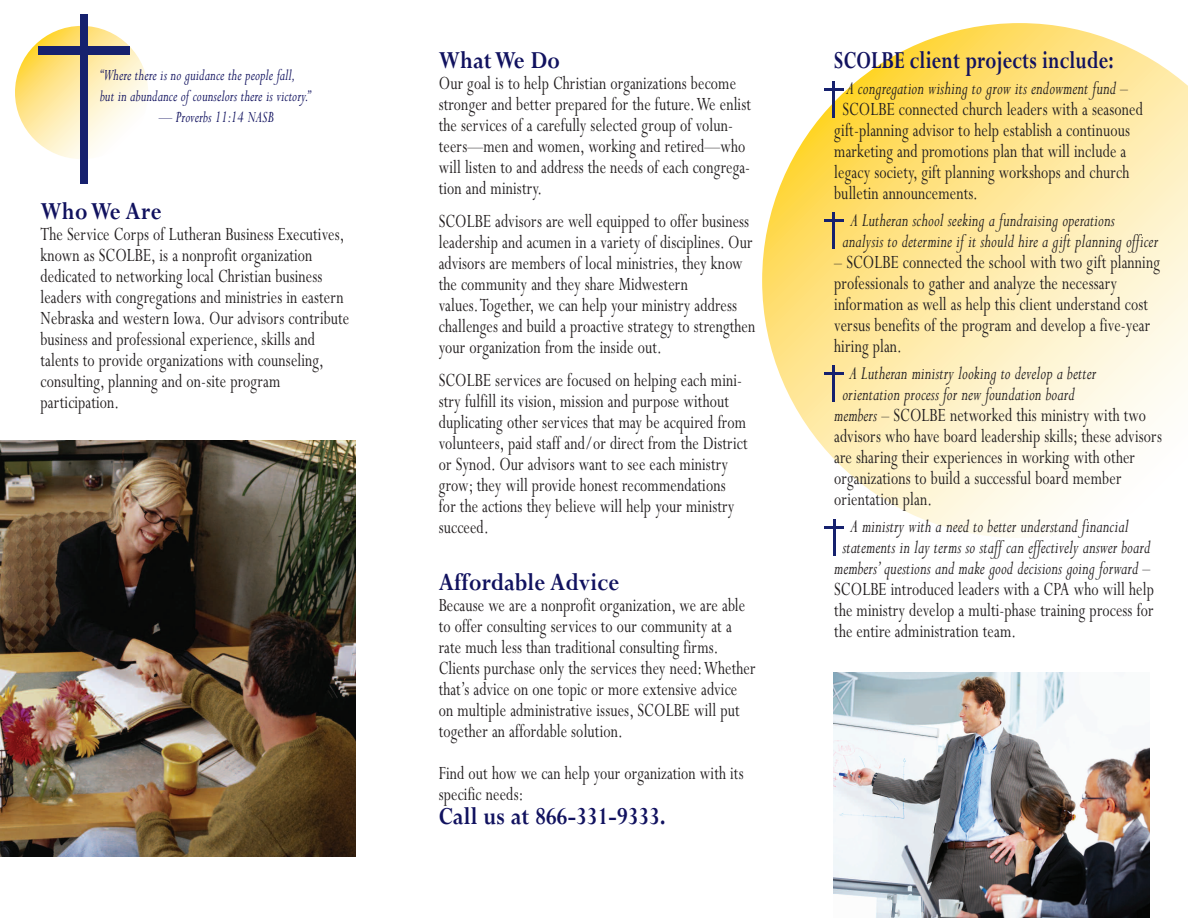
<style>
.page{position:relative;width:1188px;height:918px;background:#fff}
.page>*{position:absolute;margin:0;border:0;box-sizing:border-box;transform-origin:0 0}
.t1{font:700 27px "Perpetua";letter-spacing:.01em;color:#11125f;scale:.85 1}
.t2{font:700 27px "Perpetua";letter-spacing:.01em;color:#11125f;scale:.75 1}
.t3{font:21px/21px "Perpetua";letter-spacing:.01em;color:#231f20;scale:.75 1}
.t4{font:italic 21px/21px "Perpetua";letter-spacing:.01em;color:#231f20;scale:.75 1}
.t5{font:italic 18px/21px "Perpetua";letter-spacing:.01em;color:#11125f;scale:.75 1}
.s1{font-style:normal}
.s2{font-style:italic}
</style>
<div class="page">
<svg style="left:762px;top:23px;width:426px;height:515px"></svg>
<svg style="left:15px;top:26px;width:133px;height:133px;background:#fcebb1"></svg>
<div style="left:80px;top:14px;width:8px;height:169px;background:#16216e"></div>
<div style="left:38px;top:47px;width:91px;height:8px;background:#16216e"></div>
<hr style="left:833px;top:81px;width:2px;height:36px;background:#16216e">
<hr style="left:824px;top:88px;width:20px;height:3px;background:#16216e">
<img style="left:0;top:440px;width:356px;height:416px">
<hr style="left:832px;top:212px;width:3px;height:37px;background:#16216e">
<hr style="left:824px;top:219px;width:20px;height:3px;background:#16216e">
<hr style="left:832px;top:365px;width:3px;height:36px;background:#16216e">
<hr style="left:824px;top:372px;width:19px;height:3px;background:#16216e">
<hr style="left:833px;top:519px;width:2px;height:36px;background:#16216e">
<hr style="left:824px;top:526px;width:20px;height:3px;background:#16216e">
<img style="left:834px;top:672px;width:316px;height:246px">
<p class="t5" style="left:100px;top:66px;width:282px">“Where there is no guidance the people fall, but in abundance of counselors there is victory.”</p>
<p class="t5" style="left:159px;top:108px;width:155px">— Proverbs 11:14 NASB</p>
<p class="t1" style="left:40px;top:202px;width:144px">Who We Are</p>
<p class="t3" style="left:40px;top:226px;width:413px">The Service Corps of Lutheran Business Executives, known as SCOLBE, is a nonprofit organization dedicated to networking local Christian business leaders with congregations and ministries in eastern Nebraska and western Iowa. Our advisors contribute business and professional experience, skills and talents to provide organizations with counseling, consulting, planning and on-site program participation.</p>
<p class="t1" style="left:439px;top:50px;width:144px">What We Do</p>
<p class="t3" style="left:439px;top:75px;width:418px">Our goal is to help Christian organizations become stronger and better prepared for the future.We enlist the services of a carefully selected group of volun&shy;teers—men and women, working and retired—who will listen to and address the needs of each congrega&shy;tion and ministry.</p>
<p class="t3" style="left:439px;top:213px;width:424px">SCOLBE advisors are well equipped to offer business leadership and acumen in a variety of disciplines. Our advisors are members of local ministries, they know the community and they share Midwestern values.Together, we can help your ministry address challenges and build a proactive strategy to strengthen your organization from the inside out.</p>
<p class="t3" style="left:439px;top:372px;width:413px">SCOLBE services are focused on helping each mini&shy;stry fulfill its vision, mission and purpose without duplicating other services that may be acquired from volunteers, paid staff and/or direct from the District or Synod. Our advisors want to see each ministry grow; they will provide honest recommendations for the actions they believe will help your ministry succeed.</p>
<p class="t1" style="left:439px;top:572px;width:214px">Affordable Advice</p>
<p class="t3" style="left:439px;top:597px;width:424px">Because we are a nonprofit organization, we are able to offer consulting services to our community at a rate much less than traditional consulting firms.<br>Clients purchase only the services they need:Whether that’s advice on one topic or more extensive advice on multiple administrative issues, SCOLBE will put together an affordable solution.</p>
<p class="t3" style="left:439px;top:765px;width:408px">Find out how we can help your organization with its specific needs:</p>
<p class="t1" style="left:439px;top:806px;width:269px">Call us at 866-331-9333.</p>
<p class="t2" style="left:834px;top:50px;width:374px">SCOLBE client projects include:</p>
<p class="t4" style="left:846px;top:80px;width:377px">A congregation wishing to grow its endowment fund <span class="s1">–</span></p>
<p class="t3" style="left:842px;top:100px;width:402px">SCOLBE connected church leaders with a seasoned</p>
<p class="t3" style="left:834px;top:121px;width:396px">gift-planning advisor to help establish a continuous</p>
<p class="t3" style="left:834px;top:142px;width:391px">marketing and promotions plan that will include a</p>
<p class="t3" style="left:834px;top:163px;width:395px">legacy society, gift planning workshops and church</p>
<p class="t3" style="left:834px;top:184px;width:193px">bulletin announcements.</p>
<p class="t4" style="left:842px;top:212px;width:423px;text-indent:8px">A Lutheran school seeking a fundraising operations analysis to determine if it should hire a gift planning officer</p>
<p class="t3" style="left:834px;top:253px;width:436px">– SCOLBE connected the school with two gift planning professionals to gather and analyze the necessary information as well as help this client understand cost versus benefits of the program and develop a five-year hiring plan.</p>
<p class="t4" style="left:850px;top:365px;width:330px">A Lutheran ministry looking to develop a better</p>
<p class="t4" style="left:842px;top:386px;width:311px">orientation process for new foundation board</p>
<p class="t3" style="left:834px;top:406px;width:417px"><span class="s2">members</span> – SCOLBE networked this ministry with two</p>
<p class="t3" style="left:834px;top:427px;width:438px">advisors who have board leadership skills; these advisors</p>
<p class="t3" style="left:834px;top:448px;width:402px">are sharing their experiences in working with other</p>
<p class="t3" style="left:834px;top:469px;width:384px">organizations to build a successful board member</p>
<p class="t3" style="left:834px;top:490px;width:132px">orientation plan.</p>
<p class="t4" style="left:850px;top:518px;width:372px">A ministry with a need to better understand financial</p>
<p class="t4" style="left:842px;top:539px;width:412px">statements in lay terms so staff can effectively answer board</p>
<p class="t4" style="left:834px;top:560px;width:423px">members’ questions and make good decisions going forward <span class="s1">–</span></p>
<p class="t3" style="left:834px;top:580px;width:428px">SCOLBE introduced leaders with a CPA who will help</p>
<p class="t3" style="left:834px;top:601px;width:427px">the ministry develop a multi-phase training process for</p>
<p class="t3" style="left:834px;top:622px;width:244px">the entire administration team.</p>
</div>
